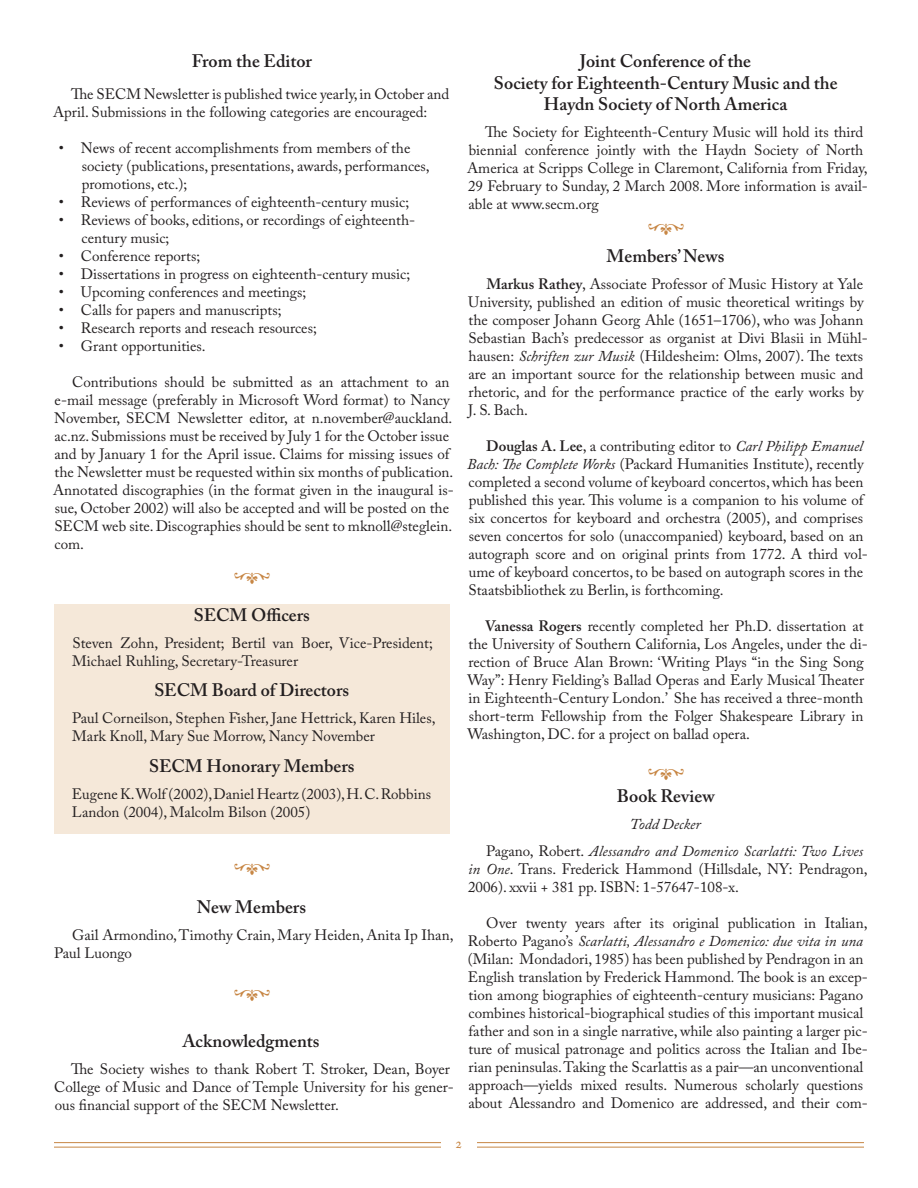
<style>
.page{position:relative;width:918px;height:1188px;background:#fff}
.page>*{position:absolute;margin:0;border:0;box-sizing:border-box;transform-origin:0 0}
.t1{font:600 18px/21.6px "Adobe Caslon Pro";color:#231f20;text-align:center}
.t2{font:15px/18px "Adobe Caslon Pro";color:#231f20}
.t3{font:italic 15px/27px "Adobe Caslon Pro";color:#231f20}
.t4{font:15px "Adobe Caslon Pro";color:#c78644}
.s1{font-weight:600}
.s2{font-style:italic}
.s3{font-style:normal}
</style>
<div class="page">
<hr style="left:54px;top:1147px;width:387px;height:1px;background:#c78644">
<hr style="left:54px;top:1142px;width:387px;height:1px;background:#c78644">
<hr style="left:477px;top:1147px;width:387px;height:1px;background:#c78644">
<hr style="left:477px;top:1142px;width:387px;height:1px;background:#c78644">
<div style="left:54px;top:604px;width:396px;height:230px;background:#f5e8d9"></div>
<p class="t1" style="left:192px;top:50px;width:122px">From the Editor</p>
<p class="t2" style="left:53px;top:85px;width:398px;text-indent:18px">The SECM Newsletter is published twice yearly, in October and<br>April. Submissions in the following categories are encouraged:</p>
<p class="t2" style="left:82px;top:139px;width:349px;text-indent:-23px">• News of recent accomplishments from members of the society (publications, presentations, awards, performances, promotions, etc.);</p>
<p class="t2" style="left:59px;top:193px;width:352px">• Reviews of performances of eighteenth-century music;</p>
<p class="t2" style="left:82px;top:211px;width:335px;text-indent:-23px">• Reviews of books, editions, or recordings of eighteenth&shy;century music;</p>
<p class="t2" style="left:59px;top:247px;width:143px">• Conference reports;</p>
<p class="t2" style="left:59px;top:265px;width:353px">• Dissertations in progress on eighteenth-century music;</p>
<p class="t2" style="left:59px;top:283px;width:249px">• Upcoming conferences and meetings;</p>
<p class="t2" style="left:59px;top:301px;width:224px">• Calls for papers and manuscripts;</p>
<p class="t2" style="left:59px;top:319px;width:259px">• Research reports and reseach resources;</p>
<p class="t2" style="left:59px;top:337px;width:148px">• Grant opportunities.</p>
<p class="t2" style="left:53px;top:373px;width:402px;text-indent:19px">Contributions should be submitted as an attachment to an e-mail message (preferably in Microsoft Word format) to Nancy November, SECM Newsletter editor, at n.november@auckland. ac.nz. Submissions must be received by July 1 for the October issue and by January 1 for the April issue. Claims for missing issues of the Newsletter must be requested within six months of publication.<br>Annotated discographies (in the format given in the inaugural is&shy;sue, October 2002) will also be accepted and will be posted on the SECM web site. Discographies should be sent to mknoll@steglein. com.</p>
<p class="t1" style="left:194px;top:604px;width:118px">SECM Officers</p>
<p class="t2" style="left:72px;top:634px;width:362px">Steven Zohn, President; Bertil van Boer, Vice-President;<br>Michael Ruhling, Secretary-Treasurer</p>
<p class="t1" style="left:154px;top:679px;width:196px">SECM Board of Directors</p>
<p class="t2" style="left:72px;top:709px;width:365px">Paul Corneilson, Stephen Fisher, Jane Hettrick, Karen Hiles,<br>Mark Knoll, Mary Sue Morrow, Nancy November</p>
<p class="t1" style="left:149px;top:755px;width:207px">SECM Honorary Members</p>
<p class="t2" style="left:72px;top:785px;width:361px">Eugene K. Wolf (2002), Daniel Heartz (2003), H. C. Robbins<br>Landon (2004), Malcolm Bilson (2005)</p>
<p class="t1" style="left:197px;top:896px;width:111px">New Members</p>
<p class="t2" style="left:54px;top:926px;width:401px;text-indent:18px">Gail Armondino, Timothy Crain, Mary Heiden, Anita Ip Ihan,<br>Paul Luongo</p>
<p class="t1" style="left:182px;top:1030px;width:139px">Acknowledgments</p>
<p class="t2" style="left:54px;top:1060px;width:401px;text-indent:17px">The Society wishes to thank Robert T. Stroker, Dean, Boyer<br>College of Music and Dance of Temple University for his gener&shy;ous financial support of the SECM Newsletter.</p>
<p class="t1" style="left:494px;top:50px;width:345px">Joint Conference of the<br>Society for Eighteenth-Century Music and the<br>Haydn Society of North America</p>
<p class="t2" style="left:467px;top:123px;width:402px;text-indent:18px">The Society for Eighteenth-Century Music will hold its third biennial conference jointly with the Haydn Society of North America at Scripps College in Claremont, California from Friday, 29 February to Sunday, 2 March 2008. More information is avail&shy;able at www.secm.org</p>
<p class="t1" style="left:607px;top:245px;width:119px">Members’ News</p>
<p class="t2" style="left:468px;top:275px;width:401px;text-indent:18px"><span class="s1">Markus Rathey</span>, Associate Professor of Music History at Yale University, published an edition of music theoretical writings by the composer Johann Georg Ahle (1651–1706), who was Johann Sebastian Bach’s predecessor as organist at Divi Blasii in Mühl&shy;hausen: <span class="s2">Schriften zur Musik</span> (Hildesheim: Olms, 2007). The texts are an important source for the relationship between music and rhetoric, and for the performance practice of the early works by J. S. Bach.</p>
<p class="t2" style="left:467px;top:437px;width:402px;text-indent:19px"><span class="s1">Douglas A. Lee</span>, a contributing editor to <span class="s2">Carl Philipp Emanuel Bach: The Complete Works</span> (Packard Humanities Institute), recently completed a second volume of keyboard concertos, which has been published this year. This volume is a companion to his volume of six concertos for keyboard and orchestra (2005), and comprises seven concertos for solo (unaccompanied) keyboard, based on an autograph score and on original prints from 1772. A third vol&shy;ume of keyboard concertos, to be based on autograph scores in the Staatsbibliothek zu Berlin, is forthcoming.</p>
<p class="t2" style="left:467px;top:617px;width:402px;text-indent:18px"><span class="s1">Vanessa Rogers</span> recently completed her Ph.D. dissertation at the University of Southern California, Los Angeles, under the di&shy;rection of Bruce Alan Brown: ‘Writing Plays “in the Sing Song Way”: Henry Fielding’s Ballad Operas and Early Musical Theater in Eighteenth-Century London.’ She has received a three-month short-term Fellowship from the Folger Shakespeare Library in Washington, DC. for a project on ballad opera.</p>
<p class="t1" style="left:617px;top:785px;width:99px">Book Review</p>
<p class="t3" style="left:486px;top:811px;width:379px;text-indent:144px">Todd Decker<br><span class="s3">Pagano, Robert.</span> Alessandro and Domenico Scarlatti: Two Lives</p>
<p class="t2" style="left:468px;top:860px;width:401px"><span class="s2">in One</span>. Trans. Frederick Hammond (Hillsdale, NY: Pendragon,<br>2006). xxvii + 381 pp. ISBN: 1-57647-108-x.</p>
<p class="t2" style="left:468px;top:914px;width:402px;text-indent:18px">Over twenty years after its original publication in Italian, Roberto Pagano’s <span class="s2">Scarlatti, Alessandro e Domenico: due vita in una </span>(Milan: Mondadori, 1985) has been published by Pendragon in an English translation by Frederick Hammond<span class="s2">.</span> The book is an excep&shy;tion among biographies of eighteenth-century musicians: Pagano combines historical-biographical studies of this important musical father and son in a single narrative, while also painting a larger pic&shy;ture of musical patronage and politics across the Italian and Ibe&shy;rian peninsulas. Taking the Scarlattis as a pair—an unconventional approach—yields mixed results. Numerous scholarly questions about Alessandro and Domenico are addressed, and their com-</p>
<p class="t4" style="left:455px;top:1134px;width:8px">2</p>
</div>
